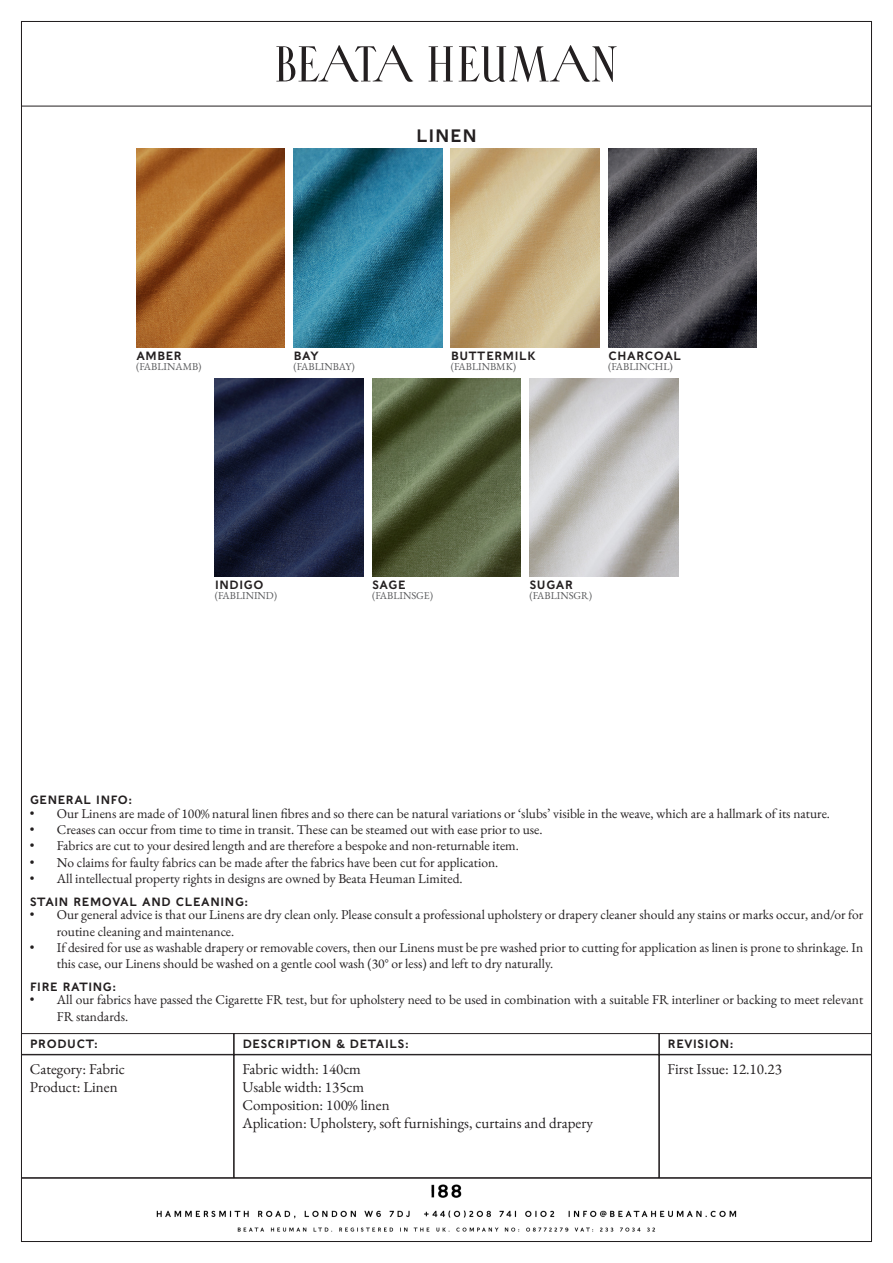
<style>
.page{position:relative;width:893px;height:1263px;background:#fff}
.page>*{position:absolute;margin:0;border:0;box-sizing:border-box;transform-origin:0 0}
.t1{font:18px "English Egyptian";color:#231f20}
.t2{font:15px "EB Garamond";color:#231f20}
.t3{font:13.5px/16.2px "EB Garamond";color:#231f20}
.t4{font:12px "English Egyptian";color:#231f20}
.t5{font:10.5px "EB Garamond";color:#57585a}
</style>
<div class="page">
<div style="left:21px;top:21px;width:851px;height:85px;border:1px solid #231f20"></div>
<div style="left:21px;top:1178px;width:851px;height:64px;border:1px solid #231f20"></div>
<div style="left:21px;top:1054px;width:213px;height:124px;border:1px solid #231f20"></div>
<div style="left:21px;top:1033px;width:213px;height:21px;border:1px solid #231f20"></div>
<div style="left:234px;top:1054px;width:425px;height:124px;border:1px solid #231f20"></div>
<div style="left:234px;top:1033px;width:425px;height:21px;border:1px solid #231f20"></div>
<div style="left:659px;top:1054px;width:213px;height:124px;border:1px solid #231f20"></div>
<div style="left:659px;top:1033px;width:213px;height:21px;border:1px solid #231f20"></div>
<svg style="left:276px;top:45px;width:341px;height:37px"></svg>
<img style="left:152px;top:1178px;width:587px;height:63px">
<img style="left:136px;top:149px;width:149px;height:198px">
<img style="left:293px;top:149px;width:149px;height:198px">
<img style="left:451px;top:149px;width:149px;height:198px">
<img style="left:608px;top:149px;width:149px;height:198px">
<img style="left:215px;top:378px;width:149px;height:199px">
<img style="left:372px;top:378px;width:149px;height:199px">
<img style="left:529px;top:378px;width:149px;height:199px">
<p class="t4" style="left:136px;top:347px;width:48px">AMBER</p>
<p class="t1" style="left:416px;top:123px;width:63px">LINEN</p>
<p class="t4" style="left:293px;top:347px;width:27px">BAY</p>
<p class="t4" style="left:451px;top:347px;width:87px">BUTTERMILK</p>
<p class="t4" style="left:608px;top:347px;width:75px">CHARCOAL</p>
<p class="t5" style="left:136px;top:360px;width:67px">(FABLINAMB)</p>
<p class="t5" style="left:293px;top:360px;width:63px">(FABLINBAY)</p>
<p class="t5" style="left:451px;top:360px;width:67px">(FABLINBMK)</p>
<p class="t5" style="left:608px;top:360px;width:66px">(FABLINCHL)</p>
<p class="t4" style="left:215px;top:577px;width:51px">INDIGO</p>
<p class="t4" style="left:372px;top:577px;width:35px">SAGE</p>
<p class="t4" style="left:529px;top:577px;width:45px">SUGAR</p>
<p class="t4" style="left:30px;top:792px;width:104px">GENERAL INFO:</p>
<p class="t5" style="left:215px;top:589px;width:64px">(FABLININD)</p>
<p class="t5" style="left:372px;top:589px;width:63px">(FABLINSGE)</p>
<p class="t5" style="left:529px;top:589px;width:64px">(FABLINSGR)</p>
<p class="t3" style="left:30px;top:805px;width:802px">• Our Linens are made of 100% natural linen fibres and so there can be natural variations or ‘slubs’ visible in the weave, which are a hallmark of its nature.</p>
<p class="t3" style="left:30px;top:822px;width:514px">• Creases can occur from time to time in transit. These can be steamed out with ease prior to use.</p>
<p class="t3" style="left:30px;top:838px;width:491px">• Fabrics are cut to your desired length and are therefore a bespoke and non-returnable item.</p>
<p class="t3" style="left:30px;top:854px;width:470px">• No claims for faulty fabrics can be made after the fabrics have been cut for application.</p>
<p class="t3" style="left:30px;top:870px;width:434px">• All intellectual property rights in designs are owned by Beata Heuman Limited.</p>
<p class="t4" style="left:30px;top:893px;width:220px">STAIN REMOVAL AND CLEANING:</p>
<p class="t3" style="left:57px;top:907px;width:808px;text-indent:-27px">• Our general advice is that our Linens are dry clean only. Please consult a professional upholstery or drapery cleaner should any stains or marks occur, and/or for routine cleaning and maintenance.</p>
<p class="t3" style="left:57px;top:939px;width:808px;text-indent:-27px">• If desired for use as washable drapery or removable covers, then our Linens must be pre washed prior to cutting for application as linen is prone to shrinkage. In this case, our Linens should be washed on a gentle cool wash (30° or less) and left to dry naturally.</p>
<p class="t4" style="left:30px;top:978px;width:88px">FIRE RATING:</p>
<p class="t3" style="left:57px;top:992px;width:808px;text-indent:-27px">• All our fabrics have passed the Cigarette FR test, but for upholstery need to be used in combination with a suitable FR interliner or backing to meet relevant<br>FR standards.</p>
<p class="t4" style="left:30px;top:1035px;width:70px">PRODUCT:</p>
<p class="t4" style="left:242px;top:1035px;width:168px">DESCRIPTION &amp; DETAILS:</p>
<p class="t4" style="left:668px;top:1035px;width:68px">REVISION:</p>
<p class="t2" style="left:30px;top:1059px;width:97px">Category: Fabric</p>
<p class="t2" style="left:30px;top:1077px;width:89px">Product: Linen</p>
<p class="t2" style="left:242px;top:1059px;width:120px">Fabric width: 140cm</p>
<p class="t2" style="left:242px;top:1077px;width:123px">Usable width: 135cm</p>
<p class="t2" style="left:242px;top:1095px;width:149px">Composition: 100% linen</p>
<p class="t2" style="left:242px;top:1113px;width:352px">Aplication: Upholstery, soft furnishings, curtains and drapery</p>
<p class="t2" style="left:668px;top:1059px;width:116px">First Issue: 12.10.23</p>
</div>
